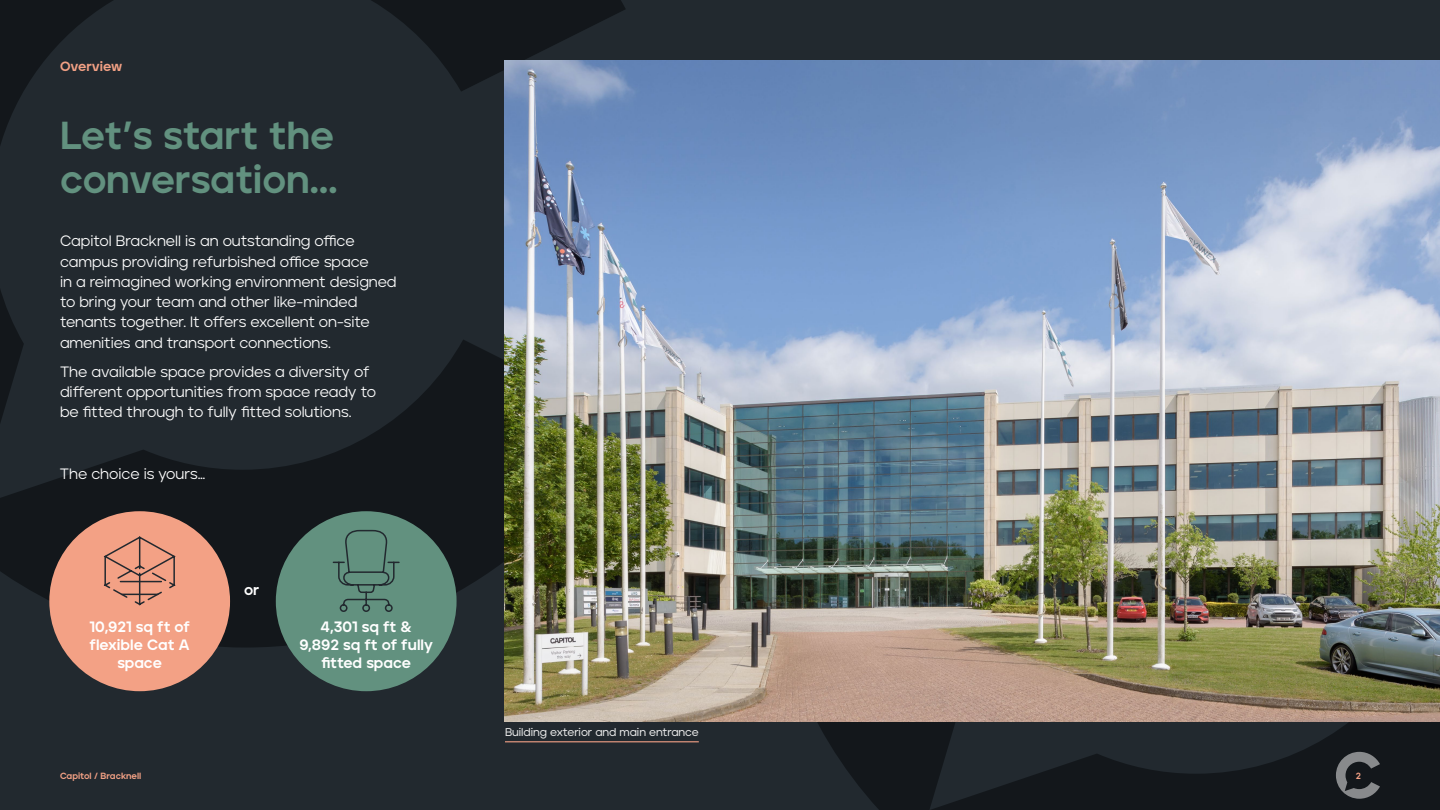
<style>
.page{position:relative;width:1440px;height:810px;background:#22292f}
.page>*{position:absolute;margin:0;border:0;box-sizing:border-box;transform-origin:0 0}
.t1{font:800 39px/43.5px "Jeko";letter-spacing:-.01em;color:#62917f}
.t2{font:15px/20.2px "Jeko";letter-spacing:-.005em;color:#fff}
.t3{font:800 15px/18px "Jeko";color:#fff;text-align:center}
.t4{font:800 13.5px "Jeko";color:#f3a185}
.t5{font:500 11.25px "Jeko";letter-spacing:-.005em;color:#ebebeb}
.t6{font:800 9px "Jeko";color:#f3a185}
</style>
<div class="page">
<svg style="left:817px;top:722px;width:623px;height:88px;fill:#13171b"></svg>
<hr style="left:505px;top:741px;width:194px;height:1px;background:#f3a185">
<svg style="left:0;top:0;width:625px;height:648px"></svg>
<img style="left:505px;top:60px;width:935px;height:662px">
<div style="left:276px;top:511px;width:181px;height:180px;background:#62917f;border-radius:50%"></div>
<svg style="left:332px;top:529px;width:68px;height:83px"></svg>
<div style="left:49px;top:511px;width:181px;height:180px;background:#f3a185;border-radius:50%"></div>
<svg style="left:103px;top:536px;width:73px;height:70px"></svg>
<hr style="left:120px;top:581px;width:41px;height:1px;background:#22292f">
<hr style="left:122px;top:594px;width:36px;height:1px;background:#22292f">
<svg style="left:1336px;top:752px;width:44px;height:47px"></svg>
<p class="t4" style="left:60px;top:58px;width:64px">Overview</p>
<h1 class="t1" style="left:60px;top:113px;width:279px">Let’s start the conversation…</h1>
<p class="t2" style="left:60px;top:231px;width:338px">Capitol Bracknell is an outstanding office campus providing refurbished office space<br>in a reimagined working environment designed to bring your team and other like-minded tenants together. It offers excellent on-site amenities and transport connections.</p>
<p class="t2" style="left:60px;top:362px;width:318px">The available space provides a diversity of different opportunities from space ready to be fitted through to fully fitted solutions.</p>
<p class="t2" style="left:60px;top:464px;width:147px">The choice is yours…</p>
<p class="t3" style="left:244px;top:580px;width:17px">or</p>
<p class="t3" style="left:89px;top:618px;width:102px">10,921 sq ft of flexible Cat A space</p>
<p class="t3" style="left:299px;top:618px;width:135px">4,301 sq ft &amp;<br>9,892 sq ft of fully fitted space</p>
<p class="t5" style="left:505px;top:725px;width:195px">Building exterior and main entrance</p>
<p class="t6" style="left:60px;top:770px;width:83px">Capitol / Bracknell</p>
<p class="t6" style="left:1356px;top:770px;width:7px">2</p>
</div>
